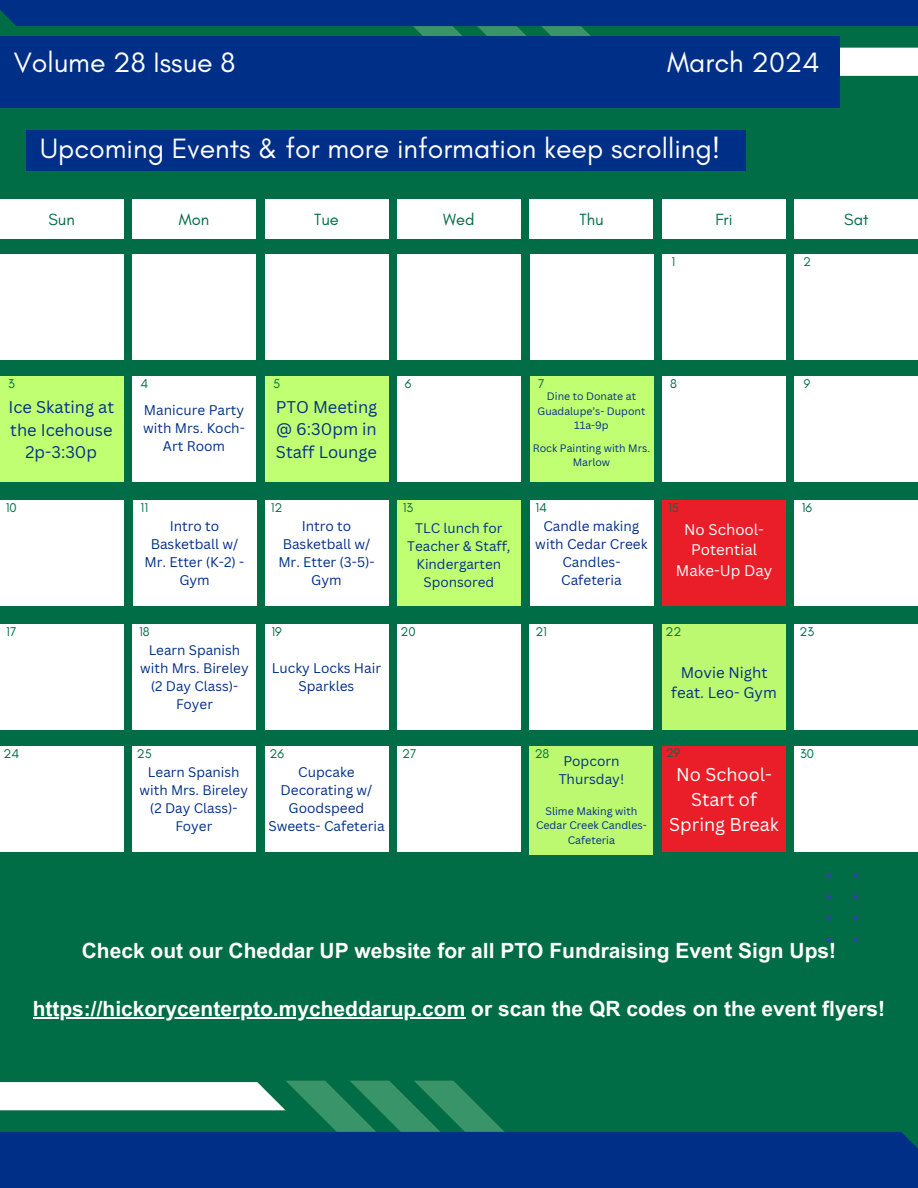
<style>
.page{position:relative;width:918px;height:1188px;background:#006d46}
.page>*{position:absolute;margin:0;border:0;box-sizing:border-box;transform-origin:0 0}
.t1{font:28.5px "Glacial Indifference";color:#fff}
.t2{font:700 21px "Arial MT Pro";color:#fff}
.t3{font:18px/24.8px "Canva Sans";color:#fff;text-align:center}
.t4{font:16.5px/22.5px "Canva Sans";color:#002f87;text-align:justify}
.t5{font:16.5px "Glacial Indifference";color:#006d46}
.t6{font:15px/20.2px "Canva Sans";color:#fff;text-align:center}
.t7{font:15px/20.2px "Canva Sans";color:#002f87;text-align:center}
.t8{font:13.65px/18px "Canva Sans";color:#002f87;text-align:center}
.t9{font:13.5px/18px "Canva Sans";color:#002f87;text-align:center}
.t10{font:12.9px "Glacial Indifference";color:#006d46}
.t11{font:12.6px "Glacial Indifference";color:#006d46}
.t12{font:10.65px/14.7px "Canva Sans";color:#002f87;text-align:center}
.t13{font:10.5px/14.5px "Canva Sans";color:#002f87;text-align:center}
</style>
<div class="page">
<svg style="left:0;top:0;width:918px;height:76px"></svg>
<div style="left:26px;top:130px;width:720px;height:40px;background:#002f87"></div>
<svg style="left:0;top:1081px;width:505px;height:51px"></svg>
<div style="left:0;top:1132px;width:918px;height:56px;background:#002f87"></div>
<svg style="left:826px;top:873px;width:32px;height:69px"></svg>
<div style="left:0;top:36px;width:840px;height:72px;background:#002f87"></div>
<div style="left:0;top:199px;width:123px;height:39px;background:#fff"></div>
<div style="left:132px;top:199px;width:124px;height:39px;background:#fff"></div>
<div style="left:265px;top:199px;width:123px;height:39px;background:#fff"></div>
<div style="left:397px;top:199px;width:124px;height:39px;background:#fff"></div>
<div style="left:530px;top:199px;width:123px;height:39px;background:#fff"></div>
<div style="left:662px;top:199px;width:124px;height:39px;background:#fff"></div>
<div style="left:795px;top:199px;width:123px;height:39px;background:#fff"></div>
<div style="left:0;top:254px;width:123px;height:106px;background:#fff"></div>
<div style="left:132px;top:254px;width:124px;height:106px;background:#fff"></div>
<div style="left:265px;top:254px;width:123px;height:106px;background:#fff"></div>
<div style="left:397px;top:254px;width:124px;height:106px;background:#fff"></div>
<div style="left:530px;top:254px;width:123px;height:106px;background:#fff"></div>
<div style="left:662px;top:254px;width:124px;height:106px;background:#fff"></div>
<div style="left:795px;top:254px;width:123px;height:106px;background:#fff"></div>
<div style="left:0;top:376px;width:123px;height:106px;background:#c1ff72"></div>
<div style="left:132px;top:376px;width:124px;height:106px;background:#fff"></div>
<div style="left:265px;top:376px;width:123px;height:106px;background:#c1ff72"></div>
<div style="left:397px;top:376px;width:124px;height:106px;background:#fff"></div>
<div style="left:530px;top:376px;width:123px;height:106px;background:#c1ff72"></div>
<div style="left:662px;top:376px;width:124px;height:106px;background:#fff"></div>
<div style="left:795px;top:376px;width:123px;height:106px;background:#fff"></div>
<div style="left:0;top:500px;width:123px;height:106px;background:#fff"></div>
<div style="left:133px;top:500px;width:123px;height:106px;background:#fff"></div>
<div style="left:265px;top:500px;width:123px;height:106px;background:#fff"></div>
<div style="left:397px;top:500px;width:124px;height:106px;background:#c1ff72"></div>
<div style="left:530px;top:500px;width:123px;height:106px;background:#fff"></div>
<div style="left:662px;top:500px;width:124px;height:106px;background:#ea1e28"></div>
<div style="left:795px;top:500px;width:123px;height:106px;background:#fff"></div>
<div style="left:0;top:624px;width:123px;height:106px;background:#fff"></div>
<div style="left:132px;top:624px;width:124px;height:106px;background:#fff"></div>
<div style="left:265px;top:624px;width:123px;height:106px;background:#fff"></div>
<div style="left:397px;top:624px;width:123px;height:106px;background:#fff"></div>
<div style="left:530px;top:624px;width:123px;height:106px;background:#fff"></div>
<div style="left:662px;top:624px;width:123px;height:106px;background:#bcf870"></div>
<div style="left:795px;top:624px;width:123px;height:106px;background:#fff"></div>
<div style="left:0;top:746px;width:123px;height:106px;background:#fff"></div>
<div style="left:132px;top:746px;width:124px;height:106px;background:#fff"></div>
<div style="left:265px;top:746px;width:123px;height:106px;background:#fff"></div>
<div style="left:397px;top:746px;width:124px;height:106px;background:#fff"></div>
<div style="left:530px;top:746px;width:123px;height:109px;background:#bcf870"></div>
<div style="left:662px;top:746px;width:124px;height:106px;background:#ea1e28"></div>
<div style="left:795px;top:746px;width:123px;height:106px;background:#fff"></div>
<hr style="left:33px;top:1018px;width:432px;height:1px;background:#fff">
<h3 class="t1" style="left:14px;top:45px;width:223px">Volume 28 Issue 8</h3>
<h3 class="t1" style="left:667px;top:45px;width:154px">March 2024</h3>
<h3 class="t1" style="left:40px;top:131px;width:682px">Upcoming Events &amp; for more information keep scrolling!</h3>
<p class="t5" style="left:48px;top:209px;width:28px">Sun</p>
<p class="t5" style="left:179px;top:209px;width:32px">Mon</p>
<p class="t5" style="left:314px;top:209px;width:26px">Tue</p>
<h3 class="t5" style="left:443px;top:209px;width:33px">Wed</h3>
<h4 class="t5" style="left:579px;top:209px;width:26px">Thu</h4>
<p class="t5" style="left:715px;top:209px;width:19px">Fri</p>
<p class="t5" style="left:844px;top:209px;width:26px">Sat</p>
<h3 class="t10" style="left:672px;top:254px;width:5px">1</h3>
<p class="t10" style="left:803px;top:254px;width:9px">2</p>
<p class="t10" style="left:8px;top:375px;width:8px">3</p>
<p class="t10" style="left:140px;top:375px;width:9px">4</p>
<p class="t10" style="left:273px;top:375px;width:9px">5</p>
<p class="t10" style="left:405px;top:375px;width:8px">6</p>
<p class="t10" style="left:538px;top:375px;width:8px">7</p>
<p class="t10" style="left:670px;top:375px;width:8px">8</p>
<h4 class="t10" style="left:804px;top:375px;width:8px">9</h4>
<h4 class="t4" style="left:9px;top:396px;width:107px;text-align:center">Ice Skating at the Icehouse<br>2p-3:30p</h4>
<p class="t8" style="left:143px;top:401px;width:103px">Manicure Party with Mrs. Koch-<br>Art Room</p>
<p class="t4" style="left:276px;top:395px;width:103px">PTO Meeting @ 6:30pm in Staff Lounge</p>
<p class="t13" style="left:547px;top:389px;width:91px">Dine to Donate at</p>
<p class="t13" style="left:538px;top:403px;width:109px">Guadalupe’s- Dupont</p>
<p class="t13" style="left:574px;top:418px;width:36px">11a-9p</p>
<h3 class="t13" style="left:533px;top:440px;width:119px">Rock Painting with Mrs.<br>Marlow</h3>
<p class="t10" style="left:6px;top:500px;width:12px">10</p>
<h4 class="t10" style="left:141px;top:500px;width:9px">11</h4>
<p class="t10" style="left:271px;top:500px;width:13px">12</p>
<p class="t10" style="left:403px;top:500px;width:12px">13</p>
<h4 class="t10" style="left:535px;top:500px;width:13px">14</h4>
<h4 class="t10" style="left:668px;top:500px;width:12px">15</h4>
<p class="t10" style="left:802px;top:500px;width:12px">16</p>
<h1 class="t8" style="left:145px;top:516px;width:101px">Intro to<br>Basketball w/<br>Mr. Etter (K-2) -<br>Gym</h1>
<h1 class="t8" style="left:278px;top:516px;width:98px">Intro to<br>Basketball w/<br>Mr. Etter (3-5)-<br>Gym</h1>
<h1 class="t8" style="left:535px;top:516px;width:114px">Candle making with Cedar Creek<br>Candles-<br>Cafeteria</h1>
<h4 class="t9" style="left:407px;top:519px;width:105px">TLC lunch for<br>Teacher &amp; Staff,<br>Kindergarten<br>Sponsored</h4>
<p class="t6" style="left:676px;top:519px;width:98px">No School-<br>Potential<br>Make-Up Day</p>
<p class="t10" style="left:6px;top:624px;width:12px">17</p>
<h4 class="t10" style="left:139px;top:624px;width:12px">18</h4>
<p class="t10" style="left:271px;top:624px;width:12px">19</p>
<p class="t10" style="left:400px;top:624px;width:17px">20</p>
<p class="t10" style="left:535px;top:624px;width:13px">21</p>
<h4 class="t10" style="left:665px;top:624px;width:17px">22</h4>
<h4 class="t10" style="left:800px;top:624px;width:16px">23</h4>
<p class="t9" style="left:140px;top:641px;width:110px">Learn Spanish with Mrs. Bireley (2 Day Class)-<br>Foyer</p>
<h3 class="t8" style="left:272px;top:658px;width:111px">Lucky Locks Hair<br>Sparkles</h3>
<p class="t10" style="left:4px;top:746px;width:17px">24</p>
<p class="t10" style="left:137px;top:746px;width:17px">25</p>
<p class="t10" style="left:269px;top:746px;width:16px">26</p>
<p class="t10" style="left:402px;top:746px;width:16px">27</p>
<h4 class="t10" style="left:535px;top:746px;width:16px">28</h4>
<h3 class="t8" style="left:268px;top:762px;width:118px">Cupcake<br>Decorating w/<br>Goodspeed<br>Sweets- Cafeteria</h3>
<h3 class="t8" style="left:559px;top:752px;width:67px">Popcorn<br>Thursday!</h3>
<p class="t9" style="left:140px;top:762px;width:110px">Learn Spanish with Mrs. Bireley (2 Day Class)-<br>Foyer</p>
<h3 class="t12" style="left:536px;top:803px;width:112px">Slime Making with<br>Cedar Creek Candles-<br>Cafeteria</h3>
<p class="t7" style="left:671px;top:662px;width:107px">Movie Night feat. Leo- Gym</p>
<p class="t11" style="left:666px;top:745px;width:16px">29</p>
<h4 class="t10" style="left:800px;top:746px;width:15px">30</h4>
<p class="t3" style="left:669px;top:762px;width:111px">No School-<br>Start of<br>Spring Break</p>
<p class="t2" style="left:82px;top:943px;width:756px">Check out our Cheddar UP website for all PTO Fundraising Event Sign Ups!</p>
<p class="t2" style="left:33px;top:1001px;width:854px">https://hickorycenterpto.mycheddarup.com or scan the QR codes on the event flyers!</p>
</div>
